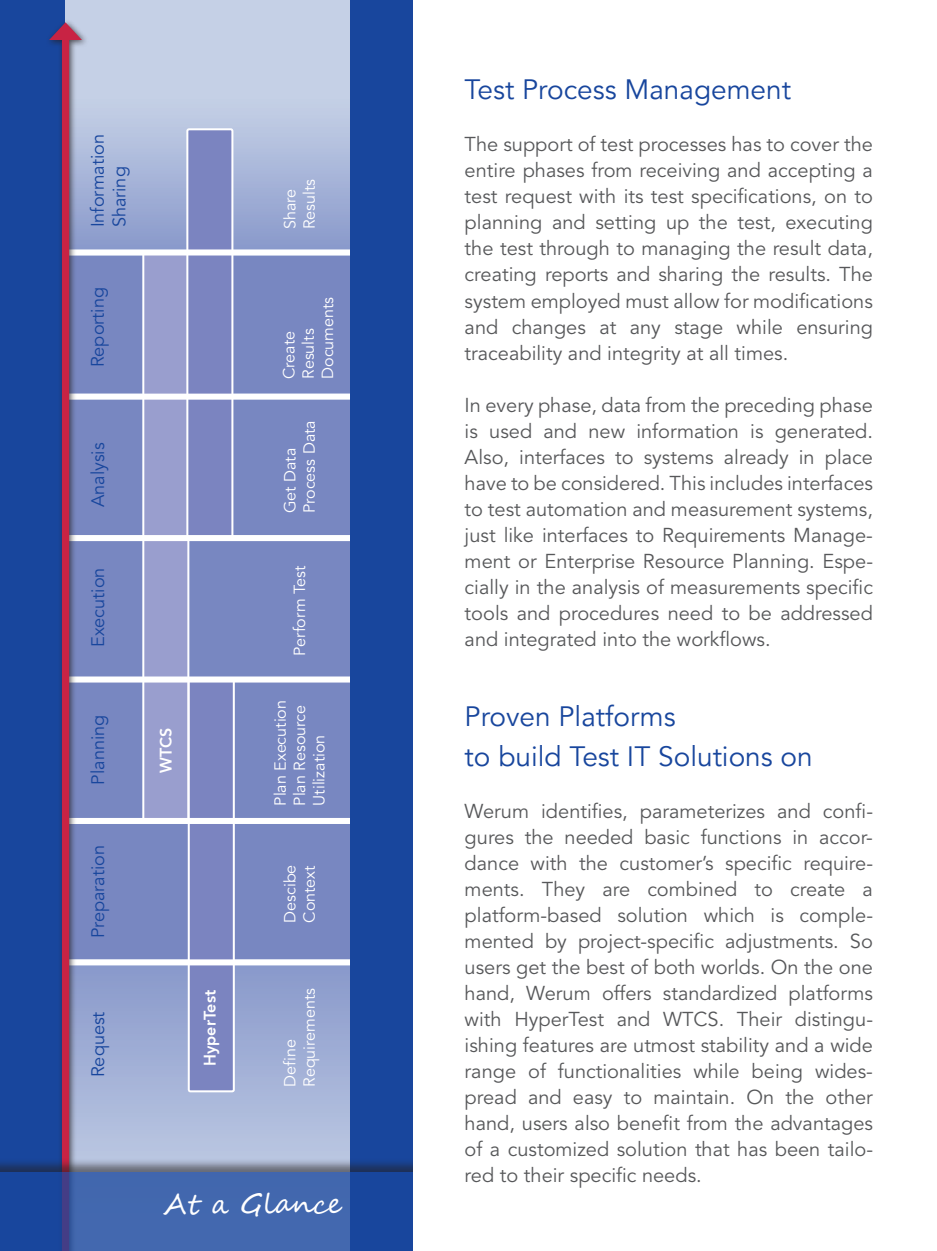
<style>
.page{position:relative;width:937px;height:1251px;background:#fff}
.page>*{position:absolute;margin:0;border:0;box-sizing:border-box;transform-origin:0 0}
.t1{font:28px/40px "Avenir 45";color:#18469d}
.t2{font:28px "Segoe Script";color:#fff}
.t3{font:20px/26px "Avenir";color:#57585a;text-align:justify}
.t4{font:18.2px/21.8px "Avenir 45";color:#18469d}
.t5{font:16.2px/19.4px "Avenir 45";color:#fff}
.t6{font:800 16.2px "Avenir";color:#fff}
</style>
<div class="page">
<div style="left:0;top:0;width:424px;height:1246px;background:#18469d"></div>
<div style="left:60px;top:820px;width:293px;height:140px;background:#7887c1;border-radius:2px"></div>
<div style="left:60px;top:681px;width:293px;height:138px;background:#7887c1;border-radius:2px"></div>
<svg style="left:89px;top:965px;width:261px;height:193px;background:#a2b0d6"></svg>
<div style="left:60px;top:540px;width:293px;height:137px;background:#7887c1;border-radius:2px"></div>
<div style="left:60px;top:397px;width:293px;height:139px;background:#7887c1;border-radius:2px"></div>
<div style="left:60px;top:255px;width:293px;height:139px;background:#7887c1;border-radius:2px"></div>
<svg style="left:65px;top:0;width:285px;height:249px;background:#b5c1de"></svg>
<div style="left:143px;top:253px;width:45px;height:566px;background:#999ece;border-radius:2px"></div>
<div style="left:142px;top:252px;width:47px;height:568px;border:2px solid #fff;border-radius:2px"></div>
<div style="left:189px;top:680px;width:45px;height:411px;background:#7b84c0;border-radius:2px"></div>
<div style="left:188px;top:679px;width:47px;height:413px;border:2px solid #fff;border-radius:2px"></div>
<div style="left:187px;top:129px;width:45px;height:408px;background:#7b84c0;border-radius:2px"></div>
<div style="left:186px;top:128px;width:47px;height:410px;border:2px solid #fff;border-radius:2px"></div>
<div style="left:58px;top:676px;width:300px;height:6px;background:#fff"></div>
<div style="left:58px;top:535px;width:300px;height:6px;background:#fff"></div>
<div style="left:59px;top:959px;width:295px;height:6px;background:#fff"></div>
<div style="left:58px;top:818px;width:300px;height:6px;background:#fff"></div>
<div style="left:59px;top:394px;width:307px;height:6px;background:#fff"></div>
<div style="left:59px;top:249px;width:307px;height:6px;background:#fff"></div>
<div style="left:350px;top:0;width:20px;height:1251px;background:#18469d"></div>
<div style="left:45px;top:18px;width:44px;height:1233px;background:#231f20;opacity:.75"></div>
<div style="left:62px;top:34px;width:7px;height:1217px;background:#c82344"></div>
<svg style="left:49px;top:22px;width:33px;height:18px"></svg>
<div style="left:0;top:1158px;width:437px;height:93px;background:#231f20;opacity:.75"></div>
<svg style="left:0;top:1171px;width:413px;height:80px;fill:#4267ae"></svg>
<div style="left:413px;top:0;width:524px;height:1251px;background:#fff"></div>
<svg style="left:0;top:1248px;width:5px;height:3px"></svg>
<p class="t4" style="left:87px;top:227px;width:95px;rotate:-90deg">Information<br>Sharing</p>
<p class="t4" style="left:87px;top:367px;width:82px;rotate:-90deg">Reporting</p>
<p class="t4" style="left:87px;top:507px;width:66px;rotate:-90deg">Analysis</p>
<p class="t4" style="left:87px;top:647px;width:81px;rotate:-90deg">Execution</p>
<p class="t4" style="left:87px;top:784px;width:71px;rotate:-90deg">Planning</p>
<p class="t4" style="left:87px;top:938px;width:95px;rotate:-90deg">Preparation</p>
<p class="t4" style="left:87px;top:1077px;width:67px;rotate:-90deg">Request</p>
<p class="t6" style="left:156px;top:773px;width:47px;rotate:-90deg">WTCS</p>
<p class="t6" style="left:200px;top:1066px;width:78px;rotate:-90deg">HyperTest</p>
<p class="t5" style="left:281px;top:229px;width:52px;rotate:-90deg">Share<br>Results</p>
<p class="t5" style="left:280px;top:379px;width:84px;rotate:-90deg">Create<br>Results<br>Documents</p>
<p class="t5" style="left:281px;top:513px;width:94px;rotate:-90deg">Get Data<br>Process Data</p>
<p class="t5" style="left:290px;top:656px;width:92px;rotate:-90deg">Perform Test</p>
<p class="t5" style="left:271px;top:805px;width:107px;rotate:-90deg">Plan Execution<br>Plan Resource<br>Utilization</p>
<p class="t5" style="left:281px;top:922px;width:60px;rotate:-90deg">Descibe<br>Context</p>
<p class="t5" style="left:281px;top:1087px;width:101px;rotate:-90deg">Define<br>Requirements</p>
<h1 class="t2" style="left:163px;top:1182px;width:180px">At a Glance</h1>
<h1 class="t1" style="left:465px;top:71px;width:328px">Test Process Management</h1>
<p class="t3" style="left:465px;top:132px;width:410px">The support of test processes has to cover the entire phases from receiving and accepting a test request with its test specifications, on to planning and setting up the test, executing the test through to managing the result data, creating reports and sharing the results. The system employed must allow for modifications and changes at any stage while ensuring traceability and integrity at all times.</p>
<p class="t3" style="left:465px;top:392px;width:410px">In every phase, data from the preceding phase is used and new information is generated.<br>Also, interfaces to systems already in place have to be considered. This includes interfaces to test automation and measurement systems, just like interfaces to Requirements Manage&shy;ment or Enterprise Resource Planning. Espe&shy;cially in the analysis of measurements specific tools and procedures need to be addressed and integrated into the workflows.</p>
<h1 class="t1" style="left:465px;top:697px;width:350px">Proven Platforms<br>to build Test IT Solutions on</h1>
<p class="t3" style="left:465px;top:798px;width:410px">Werum identifies, parameterizes and confi&shy;gures the needed basic functions in accor&shy;dance with the customer’s specific require&shy;ments. They are combined to create a platform-based solution which is comple&shy;mented by project-specific adjustments. So users get the best of both worlds. On the one hand, Werum offers standardized platforms with HyperTest and WTCS. Their distingu&shy;ishing features are utmost stability and a wide range of functionalities while being wides&shy;pread and easy to maintain. On the other hand, users also benefit from the advantages of a customized solution that has been tailo&shy;red to their specific needs.</p>
</div>
